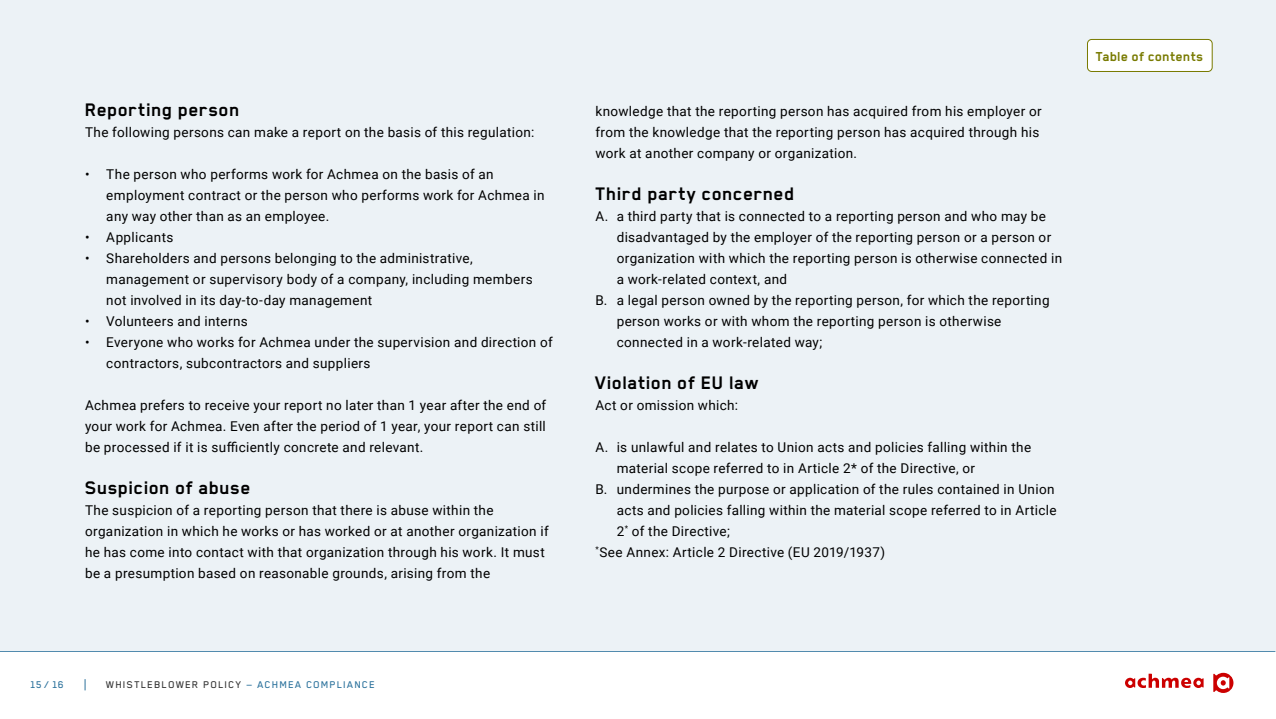
<style>
.page{position:relative;width:1276px;height:719px;background:#fff}
.page>*{position:absolute;margin:0;border:0;box-sizing:border-box;transform-origin:0 0}
.H2_-_Kop_niveau_2{font:700 21px "Blender Pro";letter-spacing:.015em;color:#000}
.t1{font:700 15px "Blender Pro";letter-spacing:.01em;color:#787a00}
.Bodytekst{font:13.5px/21px "Roboto";letter-spacing:.025em;color:#000}
.Opsomming_ABC_-_Niveau_1{font:13.5px/21px "Roboto";letter-spacing:.025em;color:#000}
.Opsomming_-_Niveau_1{font:13.5px/21px "Roboto";letter-spacing:.025em;color:#000}
.t2{font:500 11.25px "Blender Pro";letter-spacing:.1em;color:#333}
.t3{font:500 11.25px "Blender Pro";color:#2c729c}
.s1{color:#2c729c}
</style>
<div class="page">
<svg style="left:1125px;top:673px;width:78px;height:15px"></svg>
<svg style="left:1213px;top:672px;width:20px;height:21px"></svg>
<hr style="left:0;top:651px;width:1275px;height:1px;background:#2c729c">
<div style="left:0;top:0;width:1275px;height:651px;background:#ecf2f6"></div>
<div style="left:1087px;top:39px;width:125px;height:32px;background:#fff;border-radius:4px"></div>
<div style="left:1087px;top:39px;width:125px;height:33px;border:1px solid #787a00;border-radius:4px"></div>
<h2 class="H2_-_Kop_niveau_2" style="left:85px;top:98px;width:156px">Reporting person</h2>
<p class="Bodytekst" style="left:85px;top:121px;width:451px">The following persons can make a report on the basis of this regulation:</p>
<p class="Opsomming_-_Niveau_1" style="left:106px;top:163px;width:440px;text-indent:-21px">• The person who performs work for Achmea on the basis of an employment contract or the person who performs work for Achmea in any way other than as an employee.</p>
<p class="Opsomming_-_Niveau_1" style="left:85px;top:226px;width:90px">• Applicants</p>
<p class="Opsomming_-_Niveau_1" style="left:106px;top:247px;width:428px;text-indent:-21px">• Shareholders and persons belonging to the administrative, management or supervisory body of a company, including members not involved in its day-to-day management</p>
<p class="Opsomming_-_Niveau_1" style="left:85px;top:310px;width:164px">• Volunteers and interns</p>
<p class="Opsomming_-_Niveau_1" style="left:106px;top:331px;width:448px;text-indent:-21px">• Everyone who works for Achmea under the supervision and direction of contractors, subcontractors and suppliers</p>
<p class="Bodytekst" style="left:85px;top:394px;width:463px;text-align:justify">Achmea prefers to receive your report no later than 1 year after the end of your work for Achmea. Even after the period of 1 year, your report can still be processed if it is sufficiently concrete and relevant.</p>
<h2 class="H2_-_Kop_niveau_2" style="left:85px;top:476px;width:167px">Suspicion of abuse</h2>
<p class="Bodytekst" style="left:85px;top:499px;width:465px">The suspicion of a reporting person that there is abuse within the organization in which he works or has worked or at another organization if he has come into contact with that organization through his work. It must be a presumption based on reasonable grounds, arising from the</p>
<p class="t3" style="left:30px;top:678px;width:35px">15 / 16</p>
<p class="t2" style="left:106px;top:678px;width:270px">WHISTLEBLOWER POLICY <span class="s1">- ACHMEA COMPLIANCE</span></p>
<p class="Bodytekst" style="left:595px;top:100px;width:448px">knowledge that the reporting person has acquired from his employer or from the knowledge that the reporting person has acquired through his work at another company or organization.</p>
<h2 class="H2_-_Kop_niveau_2" style="left:595px;top:182px;width:201px">Third party concerned</h2>
<p class="Opsomming_ABC_-_Niveau_1" style="left:617px;top:205px;width:447px;text-indent:-21px">A. a third party that is connected to a reporting person and who may be disadvantaged by the employer of the reporting person or a person or organization with which the reporting person is otherwise connected in a work-related context, and</p>
<p class="Opsomming_ABC_-_Niveau_1" style="left:617px;top:289px;width:434px;text-indent:-21px">B. a legal person owned by the reporting person, for which the reporting person works or with whom the reporting person is otherwise connected in a work-related way;</p>
<h2 class="H2_-_Kop_niveau_2" style="left:595px;top:371px;width:165px">Violation of EU law</h2>
<p class="Bodytekst" style="left:595px;top:394px;width:144px">Act or omission which:</p>
<p class="Opsomming_ABC_-_Niveau_1" style="left:617px;top:436px;width:416px;text-indent:-21px">A. is unlawful and relates to Union acts and policies falling within the material scope referred to in Article 2* of the Directive, or</p>
<p class="Opsomming_ABC_-_Niveau_1" style="left:617px;top:478px;width:441px;text-indent:-21px">B. undermines the purpose or application of the rules contained in Union acts and policies falling within the material scope referred to in Article<br>2<sup>*</sup> of the Directive;</p>
<p class="Bodytekst" style="left:595px;top:541px;width:291px"><sup>*</sup>See Annex: Article 2 Directive (EU 2019/1937)</p>
<p class="t1" style="left:1096px;top:48px;width:109px">Table of contents</p>
</div>
